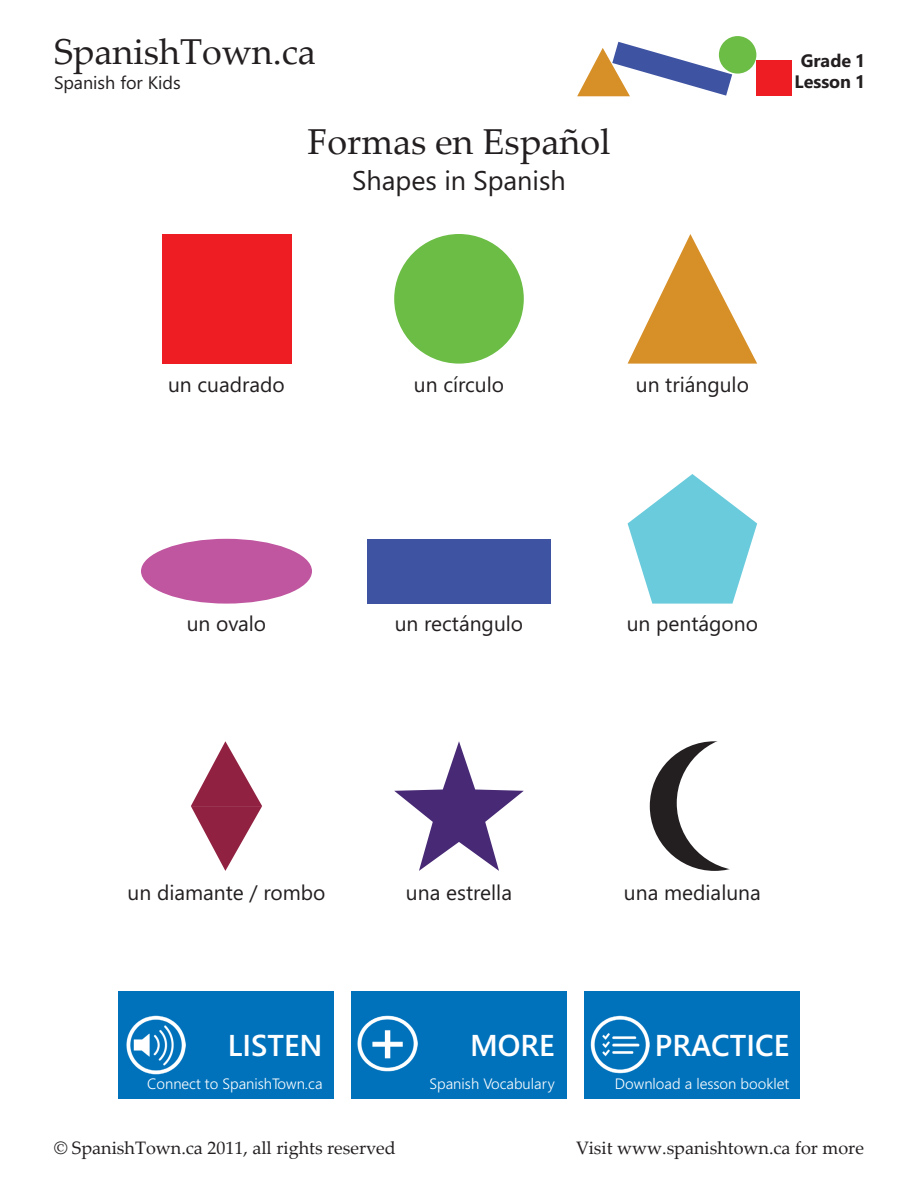
<style>
.page{position:relative;width:918px;height:1188px;background:#fff}
.page>*{position:absolute;margin:0;border:0;box-sizing:border-box;transform-origin:0 0}
.Page_Title_Spanish{font:36px "Palatino Linotype";color:#231f20}
.ButtonText_Large{font:600 30px "Segoe WP";color:#fff}
.Page_SubTitle_Englis{font:27px "Segoe WP";color:#231f20}
.vocabulary_Spanish{font:21px "Segoe WP";color:#231f20}
.copyright{font:18px "Palatino Linotype";color:#231f20}
.SubHeader{font:18px "Segoe WP";color:#231f20}
.SubHeader-2{font:700 18px "Segoe WP";color:#231f20}
.ButtonText_Small{font:300 15px "Segoe WP";color:#fff}
</style>
<div class="page">
<div style="left:162px;top:234px;width:129px;height:130px;background:#ee1d23"></div>
<div style="left:367px;top:539px;width:184px;height:65px;background:#3f53a3"></div>
<div style="left:394px;top:234px;width:130px;height:130px;background:#6cbd45;border-radius:50%"></div>
<div style="left:141px;top:539px;width:171px;height:65px;background:#c055a0;border-radius:50%"></div>
<svg style="left:628px;top:234px;width:129px;height:130px"></svg>
<div style="left:756px;top:61px;width:36px;height:35px;background:#ee1d23"></div>
<div style="left:719px;top:36px;width:37px;height:38px;background:#6cbd45;border-radius:50%"></div>
<svg style="left:577px;top:42px;width:155px;height:54px"></svg>
<svg style="left:191px;top:741px;width:71px;height:130px"></svg>
<svg style="left:628px;top:474px;width:129px;height:130px"></svg>
<svg style="left:394px;top:741px;width:130px;height:130px"></svg>
<div style="left:650px;top:741px;width:129px;height:130px;background:#231f20;border-radius:50%"></div>
<div style="left:677px;top:735px;width:137px;height:136px;background:#fff;border-radius:50%"></div>
<div style="left:118px;top:991px;width:216px;height:108px;background:#0072bc"></div>
<div style="left:351px;top:991px;width:216px;height:108px;background:#0072bc"></div>
<div style="left:584px;top:991px;width:216px;height:108px;background:#0072bc"></div>
<img style="left:126px;top:1015px;width:60px;height:60px">
<img style="left:358px;top:1015px;width:59px;height:56px">
<img style="left:590px;top:1015px;width:60px;height:59px">
<p class="Page_Title_Spanish" style="left:54px;top:26px;width:263px">SpanishTown.ca</p>
<p class="SubHeader" style="left:54px;top:70px;width:128px">Spanish for Kids</p>
<p class="Page_Title_Spanish" style="left:307px;top:116px;width:305px">Formas en Español</p>
<p class="Page_SubTitle_Englis" style="left:352px;top:162px;width:215px">Shapes in Spanish</p>
<p class="SubHeader-2" style="left:801px;top:48px;width:65px">Grade 1</p>
<p class="SubHeader-2" style="left:795px;top:69px;width:71px">Lesson 1</p>
<p class="vocabulary_Spanish" style="left:168px;top:371px;width:118px">un cuadrado</p>
<p class="vocabulary_Spanish" style="left:414px;top:371px;width:92px">un círculo</p>
<p class="vocabulary_Spanish" style="left:636px;top:371px;width:115px">un triángulo</p>
<p class="vocabulary_Spanish" style="left:187px;top:610px;width:81px">un ovalo</p>
<p class="vocabulary_Spanish" style="left:395px;top:610px;width:130px">un rectángulo</p>
<p class="vocabulary_Spanish" style="left:627px;top:610px;width:133px">un pentágono</p>
<p class="vocabulary_Spanish" style="left:127px;top:878px;width:200px">un diamante / rombo</p>
<p class="vocabulary_Spanish" style="left:406px;top:878px;width:108px">una estrella</p>
<p class="vocabulary_Spanish" style="left:624px;top:878px;width:138px">una medialuna</p>
<p class="ButtonText_Large" style="left:228px;top:1025px;width:96px">LISTEN</p>
<p class="ButtonText_Large" style="left:470px;top:1025px;width:86px">MORE</p>
<p class="ButtonText_Large" style="left:655px;top:1025px;width:136px">PRACTICE</p>
<p class="ButtonText_Small" style="left:147px;top:1074px;width:177px">Connect to SpanishTown.ca</p>
<p class="ButtonText_Small" style="left:429px;top:1074px;width:127px">Spanish Vocabulary</p>
<p class="ButtonText_Small" style="left:615px;top:1074px;width:176px">Download a lesson booklet</p>
<p class="copyright" style="left:54px;top:1135px;width:343px">© SpanishTown.ca 2011, all rights reserved</p>
<p class="copyright" style="left:576px;top:1135px;width:289px">Visit www.spanishtown.ca for more</p>
</div>
